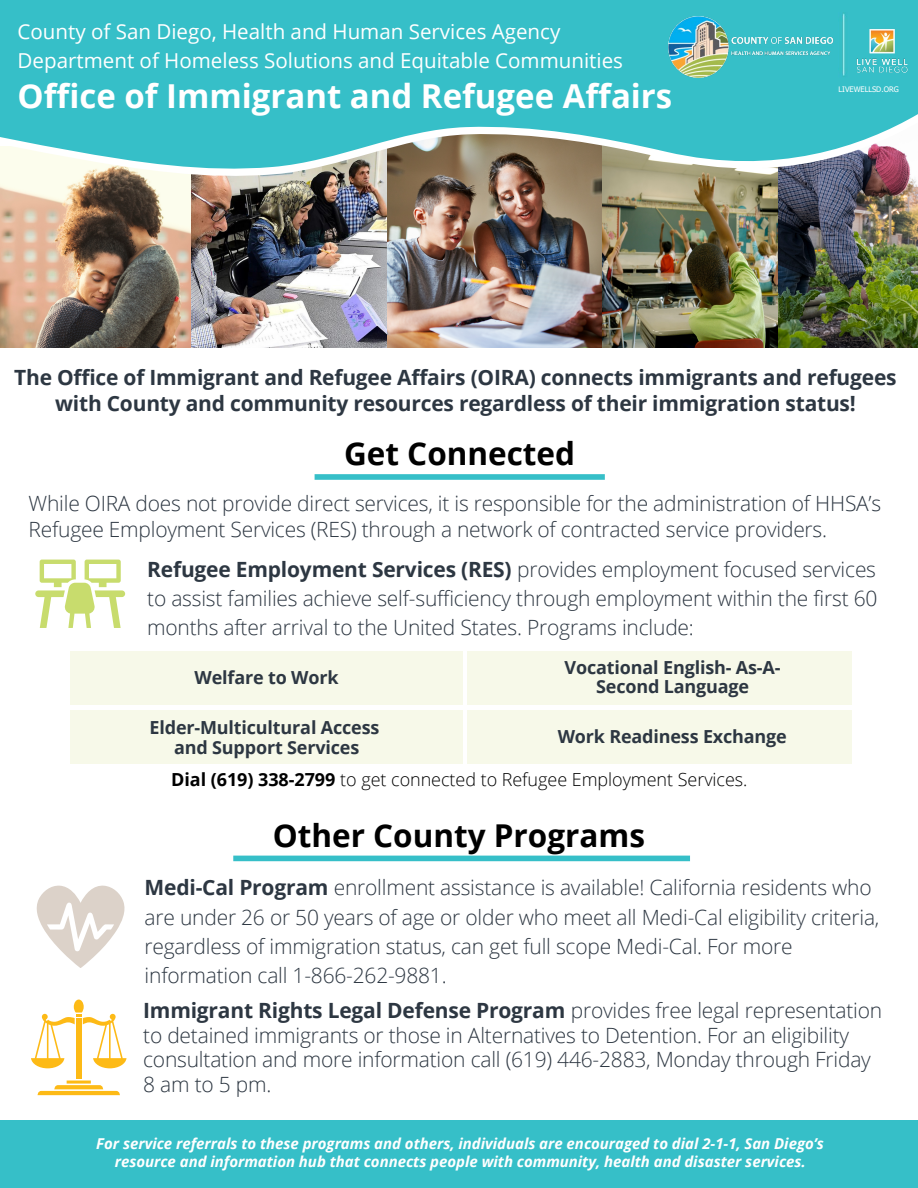
<style>
.page{position:relative;width:918px;height:1188px;background:#fff}
.page>*{position:absolute;margin:0;border:0;box-sizing:border-box;transform-origin:0 0}
.t1{font:700 33px "Open Sans";color:#fff}
.t2{font:700 31.5px "Open Sans";color:#000}
.t3{font:300 21px/29.2px "Open Sans";letter-spacing:-.01em;color:#2d3742}
.t4{font:700 21px/25.8px "Open Sans";letter-spacing:-.01em;color:#2d3742;text-align:center}
.t5{font:20.55px/28.7px "Open Sans";color:#fff}
.t6{font:700 18px/19.2px "Open Sans";letter-spacing:-.01em;color:#2d3742;text-align:center}
.t7{font:300 18px "Open Sans";color:#000}
.t8{font:italic 700 15px/18px "Open Sans";color:#fff;text-align:center}
.t9{font:7.5px "Tahoma";color:#fff}
.s1{font-weight:700}
</style>
<div class="page">
<img style="left:190px;top:176px;width:198px;height:171px">
<img style="left:778px;top:176px;width:140px;height:171px">
<img style="left:388px;top:176px;width:214px;height:171px">
<img style="left:602px;top:176px;width:176px;height:171px">
<img style="left:0;top:176px;width:190px;height:171px">
<img style="left:0;top:169px;width:911px;height:7px">
<svg style="left:0;top:0;width:918px;height:169px;fill:#36bfc8"></svg>
<div style="left:315px;top:474px;width:290px;height:6px;background:#36bfc8"></div>
<svg style="left:35px;top:560px;width:90px;height:68px"></svg>
<svg style="left:36px;top:885px;width:89px;height:83px"></svg>
<div style="left:76px;top:1018px;width:5px;height:61px;background:#fdba16"></div>
<svg style="left:37px;top:1081px;width:83px;height:14px"></svg>
<svg style="left:31px;top:1000px;width:96px;height:68px"></svg>
<div style="left:233px;top:856px;width:457px;height:5px;background:#36bfc8"></div>
<div style="left:0;top:1120px;width:918px;height:67px;background:#36bfc8"></div>
<div style="left:70px;top:651px;width:393px;height:54px;background:#f7f9e9"></div>
<div style="left:71px;top:710px;width:392px;height:54px;background:#f7f9e9"></div>
<div style="left:467px;top:651px;width:385px;height:54px;background:#f7f9e9"></div>
<div style="left:467px;top:710px;width:385px;height:54px;background:#f7f9e9"></div>
<img style="left:668px;top:17px;width:166px;height:60px">
<img style="left:854px;top:25px;width:56px;height:50px">
<img style="left:838px;top:12px;width:11px;height:65px">
<p class="t5" style="left:18px;top:17px;width:607px">County of San Diego, Health and Human Services Agency<br>Department of Homeless Solutions and Equitable Communities</p>
<h1 class="t1" style="left:18px;top:73px;width:656px">Office of Immigrant and Refugee Affairs</h1>
<p class="t9" style="left:838px;top:84px;width:62px">LIVEWELLSD.ORG</p>
<p class="t4" style="left:14px;top:364px;width:884px">The Office of Immigrant and Refugee Affairs (OIRA) connects immigrants and refugees with County and community resources regardless of their immigration status!</p>
<h2 class="t2" style="left:344px;top:432px;width:233px">Get Connected</h2>
<p class="t3" style="left:29px;top:490px;width:854px;line-height:25.8px">While OIRA does not provide direct services, it is responsible for the administration of HHSA’s<br>Refugee Employment Services (RES) through a network of contracted service providers.</p>
<p class="t3" style="left:147px;top:554px;width:732px;text-align:justify"><span class="s1">Refugee Employment Services (RES)</span> provides employment focused services to assist families achieve self-sufficiency through employment within the first 60 months after arrival to the United States. Programs include:</p>
<p class="t6" style="left:565px;top:658px;width:217px">Vocational English- As-A-<br>Second Language</p>
<p class="t6" style="left:558px;top:726px;width:231px">Work Readiness Exchange</p>
<p class="t7" style="left:171px;top:767px;width:578px"><span class="s1">Dial (619) 338-2799</span> to get connected to Refugee Employment Services.</p>
<p class="t6" style="left:195px;top:667px;width:145px">Welfare to Work</p>
<p class="t6" style="left:150px;top:718px;width:231px">Elder-Multicultural Access and Support Services</p>
<h2 class="t2" style="left:273px;top:813px;width:374px">Other County Programs</h2>
<p class="t3" style="left:145px;top:873px;width:736px"><span class="s1">Medi-Cal Program</span> enrollment assistance is available! California residents who are under 26 or 50 years of age or older who meet all Medi-Cal eligibility criteria, regardless of immigration status, can get full scope Medi-Cal. For more information call 1-866-262-9881.</p>
<p class="t3" style="left:143px;top:997px;width:741px;line-height:24.8px"><span class="s1">Immigrant Rights Legal Defense Program</span> provides free legal representation to detained immigrants or those in Alternatives to Detention. For an eligibility consultation and more information call (619) 446-2883, Monday through Friday 8 am to 5 pm.</p>
<p class="t8" style="left:96px;top:1135px;width:729px">For service referrals to these programs and others, individuals are encouraged to dial 2-1-1, San Diego’s resource and information hub that connects people with community, health and disaster services.</p>
</div>
